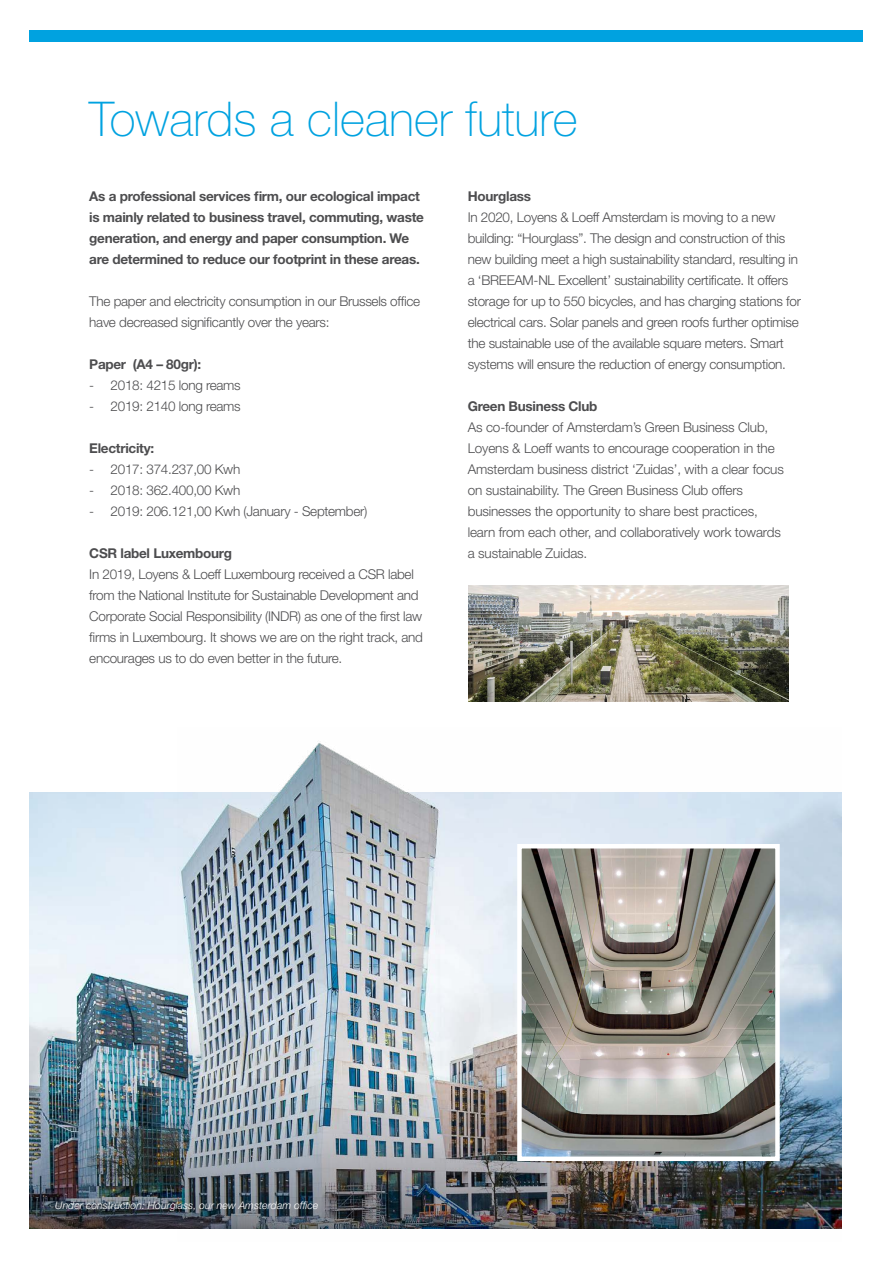
<style>
.page{position:relative;width:893px;height:1263px;background:#fff}
.page>*{position:absolute;margin:0;border:0;box-sizing:border-box;transform-origin:0 0}
.t1{font:100 48px "Helvetica Neue";color:#00a2e0}
.Platte_tekst_light{font:300 13.5px/21px "Helvetica Neue";letter-spacing:-.02em;color:#4d4d4f}
.Platte_tekst_light-2{font:700 13.5px/21px "Helvetica Neue";letter-spacing:-.02em;color:#4d4d4f}
.Platte_tekst_light-3{font:italic 300 10.5px "Helvetica Neue";color:#fff}
</style>
<div class="page">
<hr style="left:892px;top:342px;width:1px;height:94px;background:#daebf9">
<hr style="left:892px;top:446px;width:1px;height:94px;background:#daebf9">
<div style="left:30px;top:30px;width:833px;height:11px;background:#00a2e0"></div>
<img style="left:30px;top:792px;width:148px;height:290px">
<img style="left:178px;top:743px;width:664px;height:339px">
<img style="left:468px;top:585px;width:321px;height:117px">
<img style="left:30px;top:1082px;width:812px;height:147px">
<img style="left:522px;top:849px;width:253px;height:307px">
<div style="left:517px;top:844px;width:263px;height:317px;border:4px solid #fff"></div>
<p class="t1" style="left:89px;top:92px;width:490px">Towards a cleaner future</p>
<p class="Platte_tekst_light-2" style="left:89px;top:185px;width:336px">As a professional services firm, our ecological impact is mainly related to business travel, commuting, waste generation, and energy and paper consumption. We are determined to reduce our footprint in these areas.</p>
<p class="Platte_tekst_light" style="left:89px;top:290px;width:332px">The paper and electricity consumption in our Brussels office have decreased significantly over the years:</p>
<p class="Platte_tekst_light-2" style="left:89px;top:353px;width:113px">Paper (A4 – 80gr):</p>
<p class="Platte_tekst_light" style="left:89px;top:374px;width:153px">- 2018: 4215 long reams</p>
<p class="Platte_tekst_light" style="left:89px;top:395px;width:153px">- 2019: 2140 long reams</p>
<p class="Platte_tekst_light-2" style="left:89px;top:437px;width:66px">Electricity:</p>
<p class="Platte_tekst_light" style="left:89px;top:458px;width:152px">- 2017: 374.237,00 Kwh</p>
<p class="Platte_tekst_light" style="left:89px;top:479px;width:152px">- 2018: 362.400,00 Kwh</p>
<p class="Platte_tekst_light" style="left:89px;top:500px;width:280px">- 2019: 206.121,00 Kwh (January - September)</p>
<p class="Platte_tekst_light-2" style="left:89px;top:542px;width:144px">CSR label Luxembourg</p>
<p class="Platte_tekst_light" style="left:89px;top:563px;width:335px">In 2019, Loyens &amp; Loeff Luxembourg received a CSR label from the National Institute for Sustainable Development and Corporate Social Responsibility (INDR) as one of the first law firms in Luxembourg. It shows we are on the right track, and encourages us to do even better in the future.</p>
<p class="Platte_tekst_light-2" style="left:468px;top:185px;width:65px">Hourglass</p>
<p class="Platte_tekst_light" style="left:468px;top:206px;width:335px">In 2020, Loyens &amp; Loeff Amsterdam is moving to a new building: “Hourglass”. The design and construction of this new building meet a high sustainability standard, resulting in a ‘BREEAM-NL Excellent’ sustainability certificate. It offers storage for up to 550 bicycles, and has charging stations for electrical cars. Solar panels and green roofs further optimise the sustainable use of the available square meters. Smart systems will ensure the reduction of energy consumption.</p>
<p class="Platte_tekst_light-2" style="left:468px;top:395px;width:131px">Green Business Club</p>
<p class="Platte_tekst_light" style="left:468px;top:416px;width:318px">As co-founder of Amsterdam’s Green Business Club, Loyens &amp; Loeff wants to encourage cooperation in the Amsterdam business district ‘Zuidas’, with a clear focus on sustainability. The Green Business Club offers businesses the opportunity to share best practices, learn from each other, and collaboratively work towards</p>
<p class="Platte_tekst_light" style="left:468px;top:542px;width:121px">a sustainable Zuidas.</p>
<p class="Platte_tekst_light-3" style="left:55px;top:1199px;width:264px">Under construction: Hourglass, our new Amsterdam office</p>
</div>
